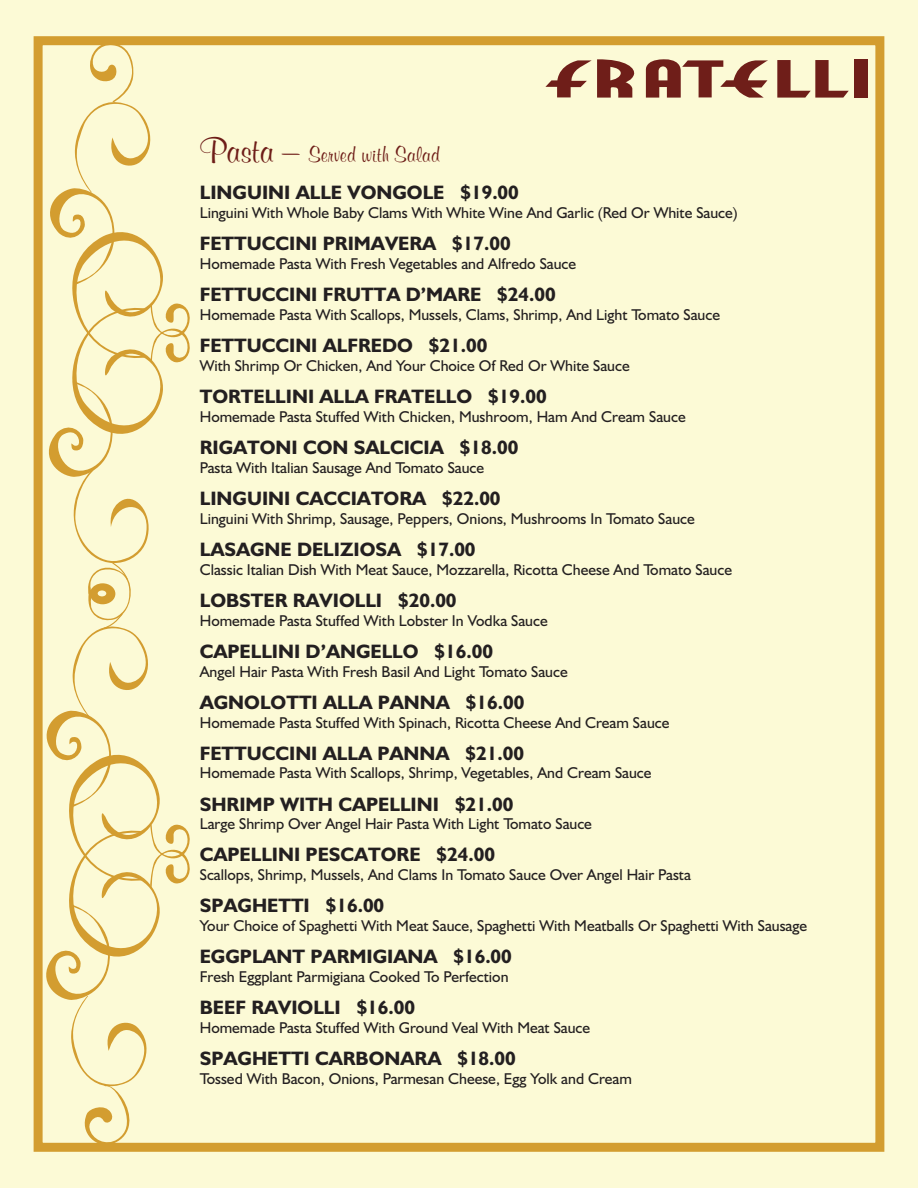
<style>
.page{position:relative;width:918px;height:1188px;background:#fcfad6}
.page>*{position:absolute;margin:0;border:0;box-sizing:border-box;transform-origin:0 0}
.t1{font:700 22.5px "Murray Hill BT";color:#6e1d18}
.t2{font:700 19.5px "Humanist 521 BT";color:#231f20}
.t3{font:15.75px "Humanist 521 BT";color:#231f20}
.s1{font-size:36px}
</style>
<div class="page">
<div style="left:34px;top:36px;width:850px;height:1116px;border:9px solid #d39d30"></div>
<svg style="left:46px;top:43px;width:144px;height:1102px"></svg>
<svg style="left:545px;top:59px;width:90px;height:39px"></svg>
<svg style="left:777px;top:60px;width:72px;height:38px"></svg>
<div style="left:854px;top:60px;width:13px;height:38px;background:#6f1e19"></div>
<svg style="left:645px;top:59px;width:123px;height:39px"></svg>
<h1 class="t1" style="left:200px;top:140px;width:242px"><span class="s1">Pasta –</span> Served with Salad</h1>
<p class="t2" style="left:200px;top:180px;width:321px">LINGUINI ALLE VONGOLE $19.00</p>
<p class="t3" style="left:200px;top:203px;width:540px">Linguini With Whole Baby Clams With White Wine And Garlic (Red Or White Sauce)</p>
<p class="t2" style="left:200px;top:231px;width:312px">FETTUCCINI PRIMAVERA $17.00</p>
<p class="t3" style="left:200px;top:254px;width:378px">Homemade Pasta With Fresh Vegetables and Alfredo Sauce</p>
<p class="t2" style="left:200px;top:282px;width:357px">FETTUCCINI FRUTTA D’MARE $24.00</p>
<p class="t3" style="left:200px;top:305px;width:522px">Homemade Pasta With Scallops, Mussels, Clams, Shrimp, And Light Tomato Sauce</p>
<p class="t2" style="left:200px;top:333px;width:289px">FETTUCCINI ALFREDO $21.00</p>
<p class="t3" style="left:200px;top:356px;width:431px">With Shrimp Or Chicken, And Your Choice Of Red Or White Sauce</p>
<p class="t2" style="left:200px;top:384px;width:348px">TORTELLINI ALLA FRATELLO $19.00</p>
<p class="t3" style="left:200px;top:407px;width:487px">Homemade Pasta Stuffed With Chicken, Mushroom, Ham And Cream Sauce</p>
<p class="t2" style="left:200px;top:435px;width:320px">RIGATONI CON SALCICIA $18.00</p>
<p class="t3" style="left:200px;top:458px;width:286px">Pasta With Italian Sausage And Tomato Sauce</p>
<p class="t2" style="left:200px;top:486px;width:302px">LINGUINI CACCIATORA $22.00</p>
<p class="t3" style="left:200px;top:509px;width:497px">Linguini With Shrimp, Sausage, Peppers, Onions, Mushrooms In Tomato Sauce</p>
<p class="t2" style="left:200px;top:537px;width:277px">LASAGNE DELIZIOSA $17.00</p>
<p class="t3" style="left:200px;top:560px;width:534px">Classic Italian Dish With Meat Sauce, Mozzarella, Ricotta Cheese And Tomato Sauce</p>
<p class="t2" style="left:200px;top:588px;width:258px">LOBSTER RAVIOLLI $20.00</p>
<p class="t3" style="left:200px;top:611px;width:349px">Homemade Pasta Stuffed With Lobster In Vodka Sauce</p>
<p class="t2" style="left:200px;top:639px;width:295px">CAPELLINI D’ANGELLO $16.00</p>
<p class="t3" style="left:200px;top:662px;width:369px">Angel Hair Pasta With Fresh Basil And Light Tomato Sauce</p>
<p class="t2" style="left:200px;top:690px;width:326px">AGNOLOTTI ALLA PANNA $16.00</p>
<p class="t3" style="left:200px;top:712px;width:471px">Homemade Pasta Stuffed With Spinach, Ricotta Cheese And Cream Sauce</p>
<p class="t2" style="left:200px;top:741px;width:326px">FETTUCCINI ALLA PANNA $21.00</p>
<p class="t3" style="left:200px;top:763px;width:453px">Homemade Pasta With Scallops, Shrimp, Vegetables, And Cream Sauce</p>
<p class="t2" style="left:200px;top:792px;width:315px">SHRIMP WITH CAPELLINI $21.00</p>
<p class="t3" style="left:200px;top:814px;width:394px">Large Shrimp Over Angel Hair Pasta With Light Tomato Sauce</p>
<p class="t2" style="left:200px;top:843px;width:297px">CAPELLINI PESCATORE $24.00</p>
<p class="t3" style="left:200px;top:865px;width:493px">Scallops, Shrimp, Mussels, And Clams In Tomato Sauce Over Angel Hair Pasta</p>
<p class="t2" style="left:200px;top:894px;width:186px">SPAGHETTI $16.00</p>
<p class="t3" style="left:200px;top:916px;width:609px">Your Choice of Spaghetti With Meat Sauce, Spaghetti With Meatballs Or Spaghetti With Sausage</p>
<p class="t2" style="left:200px;top:945px;width:314px">EGGPLANT PARMIGIANA $16.00</p>
<p class="t3" style="left:200px;top:967px;width:310px">Fresh Eggplant Parmigiana Cooked To Perfection</p>
<p class="t2" style="left:200px;top:995px;width:217px">BEEF RAVIOLLI $16.00</p>
<p class="t3" style="left:200px;top:1018px;width:392px">Homemade Pasta Stuffed With Ground Veal With Meat Sauce</p>
<p class="t2" style="left:200px;top:1046px;width:318px">SPAGHETTI CARBONARA $18.00</p>
<p class="t3" style="left:200px;top:1069px;width:434px">Tossed With Bacon, Onions, Parmesan Cheese, Egg Yolk and Cream</p>
</div>
